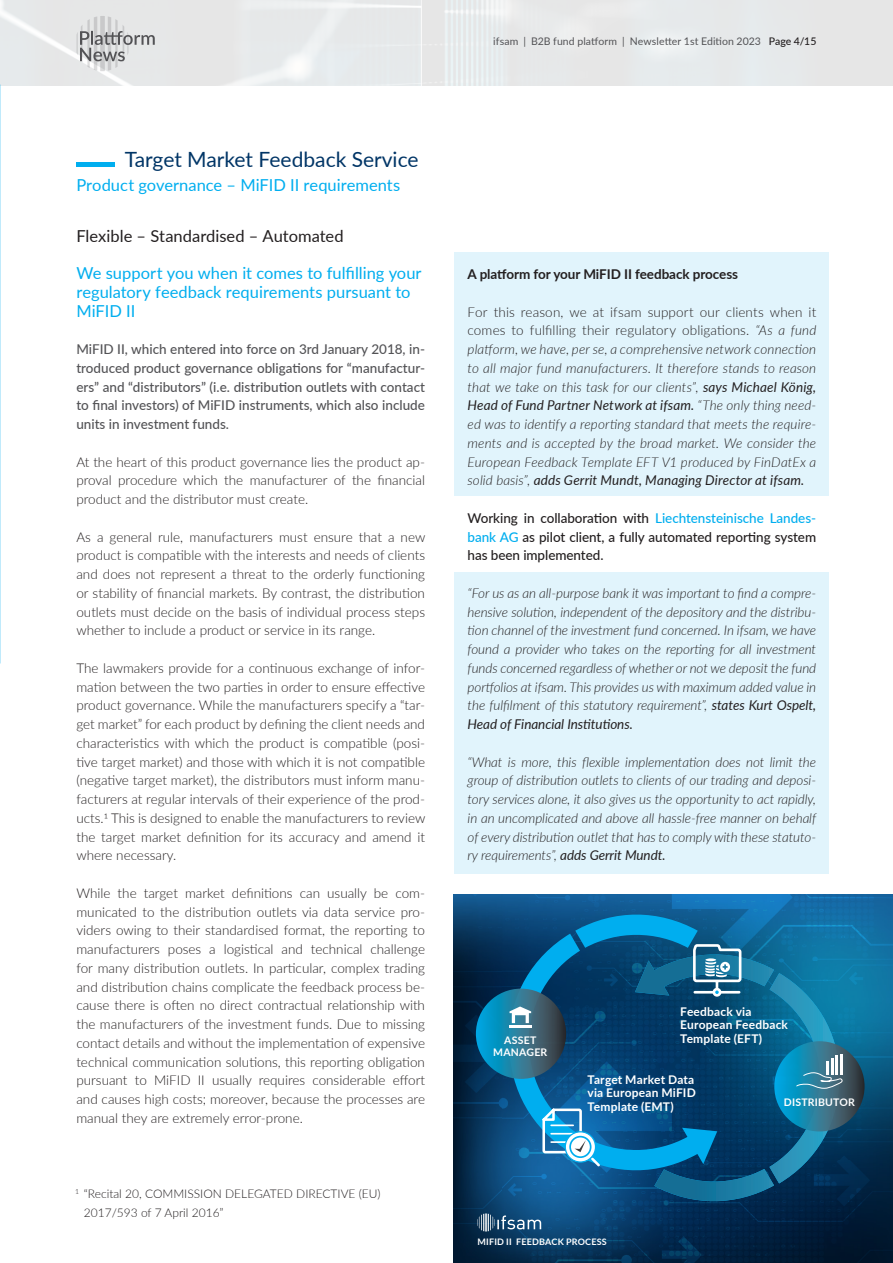
<style>
.page{position:relative;width:893px;height:1263px;background:#fff}
.page>*{position:absolute;margin:0;border:0;box-sizing:border-box;transform-origin:0 0}
.t1{font:21px "Lato";color:#003566}
.t2{font:16.5px/18.8px "Lato";color:#00aeef}
.t3{font:16.5px "Lato";color:#231f20}
.t4{font:300 13.5px/18.8px "Lato";color:#231f20;text-align:justify}
.t5{font:italic 300 13.5px/18.8px "Lato";letter-spacing:-.005em;color:#231f20;text-align:justify}
.t6{font:500 13.5px/18.8px "Lato";color:#535356;text-align:justify}
.t7{font:500 13.5px/18.8px "Lato";letter-spacing:-.005em;color:#231f20;text-align:justify}
.t8{font:700 13.5px "Lato";letter-spacing:-.005em;color:#231f20}
.t9{font:700 12px/13.5px "Lato";letter-spacing:.015em;color:#fff;text-align:justify}
.t10{font:300 12px/18.8px "Lato";color:#231f20}
.t11{font:10.5px "Lato";letter-spacing:.01em;color:#535356}
.t12{font:700 10.5px "Lato";letter-spacing:.02em;color:#fff}
.t13{font:700 9px "Lato";letter-spacing:.02em;color:#fff}
.s1{font-weight:500;color:#231f20}
.s2{font-style:normal}
.s3{font-weight:400}
.s4{color:#00aeef}
</style>
<div class="page">
<svg style="left:77px;top:16px;width:78px;height:55px;background:#cccdce"></svg>
<div style="left:454px;top:572px;width:374px;height:302px;background:#e1f4fc"></div>
<div style="left:454px;top:252px;width:374px;height:244px;background:#e1f4fc"></div>
<div style="left:76px;top:162px;width:39px;height:5px;background:#00aeef"></div>
<img style="left:454px;top:894px;width:438px;height:369px">
<svg style="left:509px;top:909px;width:208px;height:267px;background:#06598d"></svg>
<svg style="left:635px;top:954px;width:204px;height:252px;background:#07527d"></svg>
<svg style="left:691px;top:942px;width:52px;height:53px"></svg>
<div style="left:713px;top:988px;width:8px;height:9px;border:3px solid #fff;border-radius:50%"></div>
<svg style="left:541px;top:1106px;width:61px;height:63px"></svg>
<svg style="left:476px;top:989px;width:90px;height:90px;background:#267591"></svg>
<svg style="left:509px;top:1006px;width:22px;height:17px"></svg>
<hr style="left:509px;top:1025px;width:23px;height:3px;background:#fff">
<svg style="left:774px;top:1041px;width:90px;height:90px;background:#267794"></svg>
<svg style="left:795px;top:1062px;width:49px;height:27px"></svg>
<hr style="left:831px;top:1058px;width:3px;height:17px;background:#fff">
<hr style="left:835px;top:1056px;width:3px;height:19px;background:#fff">
<hr style="left:840px;top:1055px;width:2px;height:20px;background:#fff">
<svg style="left:477px;top:1213px;width:64px;height:18px"></svg>
<hr style="left:892px;top:616px;width:1px;height:573px;background:#00aeef">
<hr style="left:892px;top:190px;width:1px;height:426px;background:#00aeef">
<hr style="left:892px;top:615px;width:1px;height:72px;background:#f0ede5">
<hr style="left:892px;top:1226px;width:1px;height:37px;background:#01172d">
<hr style="left:892px;top:1154px;width:1px;height:73px;background:#f0ede5">
<h1 class="t1" style="left:125px;top:144px;width:295px">Target Market Feedback Service</h1>
<p class="t2" style="left:76px;top:174px;width:325px">Product governance – MiFID II requirements</p>
<p class="t3" style="left:76px;top:224px;width:269px">Flexible – Standardised – Automated</p>
<p class="t2" style="left:76px;top:263px;width:347px">We support you when it comes to fulfilling your regulatory feedback requirements pursuant to<br>MiFID II</p>
<p class="t6" style="left:76px;top:339px;width:350px">MiFID II, which entered into force on 3rd January 2018, in&shy;troduced product governance obligations for “manufactur&shy;ers” and “distributors” (i.e. distribution outlets with contact to final investors) of MiFID instruments, which also include units in investment funds.</p>
<p class="t4" style="left:76px;top:452px;width:350px">At the heart of this product governance lies the product ap&shy;proval procedure which the manufacturer of the financial product and the distributor must create.</p>
<p class="t4" style="left:76px;top:527px;width:350px">As a general rule, manufacturers must ensure that a new product is compatible with the interests and needs of clients and does not represent a threat to the orderly functioning or stability of financial markets. By contrast, the distribution outlets must decide on the basis of individual process steps whether to include a product or service in its range.</p>
<p class="t4" style="left:76px;top:658px;width:350px">The lawmakers provide for a continuous exchange of infor&shy;mation between the two parties in order to ensure effective product governance. While the manufacturers specify a “tar&shy;get market” for each product by defining the client needs and characteristics with which the product is compatible (posi&shy;tive target market) and those with which it is not compatible (negative target market), the distributors must inform manu&shy;facturers at regular intervals of their experience of the prod&shy;ucts.1 This is designed to enable the manufacturers to review the target market definition for its accuracy and amend it where necessary.</p>
<p class="t4" style="left:76px;top:883px;width:350px">While the target market definitions can usually be com&shy;municated to the distribution outlets via data service pro&shy;viders owing to their standardised format, the reporting to manufacturers poses a logistical and technical challenge for many distribution outlets. In particular, complex trading and distribution chains complicate the feedback process be&shy;cause there is often no direct contractual relationship with the manufacturers of the investment funds. Due to missing contact details and without the implementation of expensive technical communication solutions, this reporting obligation pursuant to MiFID II usually requires considerable effort and causes high costs; moreover, because the processes are manual they are extremely error-prone.</p>
<p class="t10" style="left:84px;top:1184px;width:298px;text-indent:-9px"><sup>1</sup> “Recital 20, COMMISSION DELEGATED DIRECTIVE (EU)<br>2017/593 of 7 April 2016”</p>
<p class="t11" style="left:493px;top:34px;width:325px">ifsam | B2B fund platform | Newsletter 1st Edition 2023 <span class="s1">Page 4/15</span></p>
<p class="t8" style="left:468px;top:264px;width:272px">A platform for your MiFID II feedback process</p>
<p class="t5" style="left:468px;top:302px;width:350px"><span class="s2">For this reason, we at ifsam support our clients when it comes to fulfilling their regulatory obligations.</span> “As a fund platform, we have, per se, a comprehensive network connection to all major fund manufacturers. It therefore stands to reason that we take on this task for our clients”, <span class="s3">says Michael König, Head of Fund Partner Network at ifsam.</span> “The only thing need&shy;ed was to identify a reporting standard that meets the require&shy;ments and is accepted by the broad market. We consider the European Feedback Template EFT V1 produced by FinDatEx a solid basis”, <span class="s3">adds Gerrit Mundt, Managing Director at ifsam.</span></p>
<p class="t7" style="left:468px;top:508px;width:350px">Working in collaboration with <span class="s4">Liechtensteinische Landes&shy;bank AG</span> as pilot client, a fully automated reporting system has been implemented.</p>
<p class="t5" style="left:468px;top:583px;width:350px">“For us as an all-purpose bank it was important to find a compre&shy;hensive solution, independent of the depository and the distribu&shy;tion channel of the investment fund concerned. In ifsam, we have found a provider who takes on the reporting for all investment funds concerned regardless of whether or not we deposit the fund portfolios at ifsam. This provides us with maximum added value in the fulfilment of this statutory requirement”, <span class="s3">states Kurt Ospelt, Head of Financial Institutions.</span></p>
<p class="t5" style="left:468px;top:752px;width:350px">“What is more, this flexible implementation does not limit the group of distribution outlets to clients of our trading and deposi&shy;tory services alone, it also gives us the opportunity to act rapidly, in an uncomplicated and above all hassle-free manner on behalf of every distribution outlet that has to comply with these statuto&shy;ry requirements”, <span class="s3">adds Gerrit Mundt.</span></p>
<p class="t9" style="left:680px;top:1004px;width:109px">Feedback via<br>European Feedback</p>
<p class="t12" style="left:504px;top:1032px;width:34px">ASSET</p>
<p class="t9" style="left:680px;top:1031px;width:84px">Template (EFT)</p>
<p class="t12" style="left:493px;top:1044px;width:56px">MANAGER</p>
<p class="t9" style="left:587px;top:1072px;width:110px">Target Market Data via European MiFID Template (EMT)</p>
<p class="t13" style="left:477px;top:1235px;width:131px">MIFID II FEEDBACK PROCESS</p>
<p class="t12" style="left:784px;top:1094px;width:73px">DISTRIBUTOR</p>
</div>
